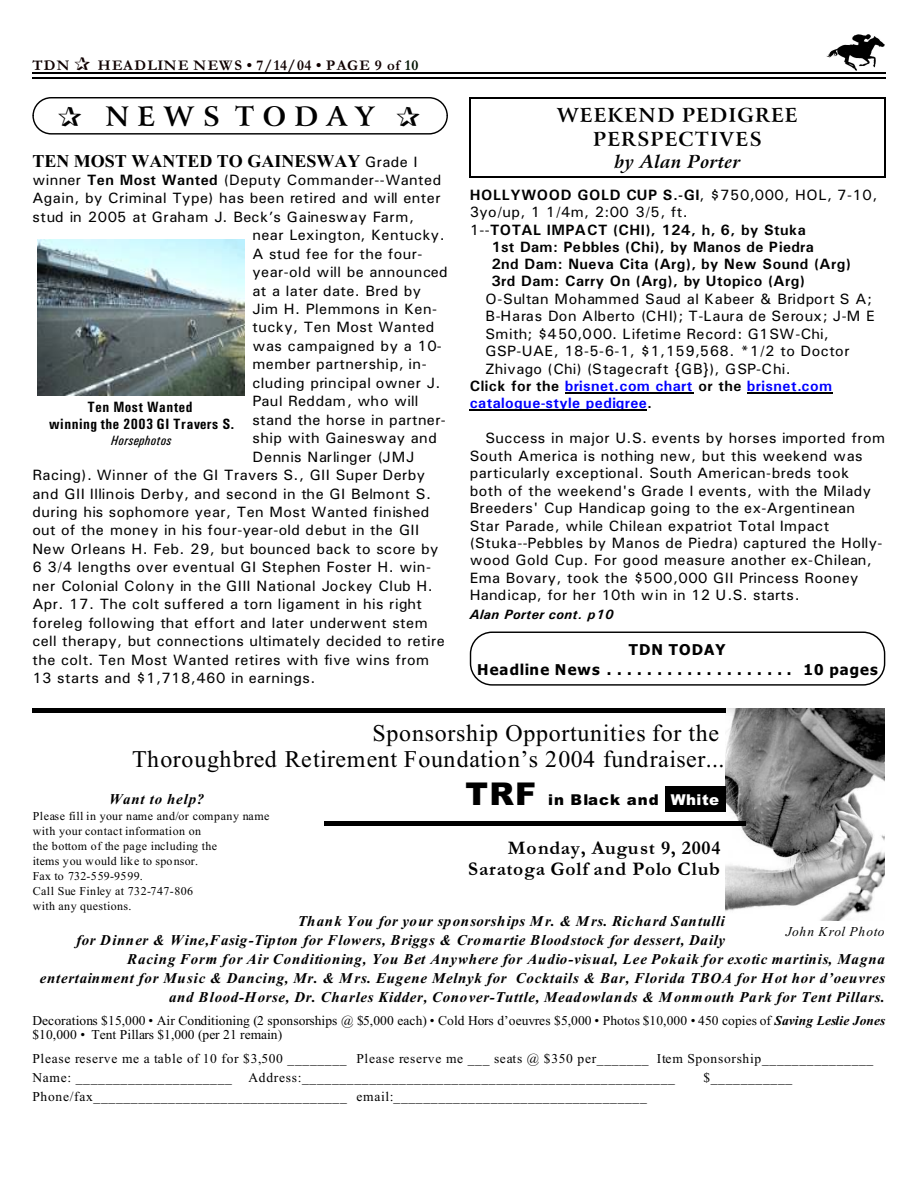
<style>
.page{position:relative;width:918px;height:1188px;background:#fff}
.page>*{position:absolute;margin:0;border:0;box-sizing:border-box;transform-origin:0 0}
.t1{font:700 27px "Arrus BT";letter-spacing:.31em;color:#000}
.t2{font:24px/26px "Times New Roman";letter-spacing:.03em;color:#000;text-align:right}
.t3{font:700 19.5px/21px "Garamond";letter-spacing:.045em;color:#000;text-align:right}
.t4{font:700 19.5px/24.2px "Arrus BT";letter-spacing:.055em;color:#000;text-align:center}
.t5{font:700 18px "Times New Roman";color:#000}
.t6{font:italic 700 18px "Arrus BT";letter-spacing:.02em;color:#000}
.t7{font:15px/17.4px "Univers";letter-spacing:.03em;color:#000}
.t8{font:italic 700 15px "Times New Roman";letter-spacing:.05em;color:#000}
.t9{font:700 15px "Univers";letter-spacing:.03em;color:#000}
.t10{font:italic 700 15px "Times New Roman";letter-spacing:.03em;color:#000}
.t11{font:15px "Univers";letter-spacing:.01em;color:#000}
.t12{font:700 15px "Univers";letter-spacing:.03em;color:#00f}
.t13{font:15px "Univers";letter-spacing:.055em;color:#000}
.t14{font:700 15px/20px "Tahoma";letter-spacing:.07em;color:#000;text-align:center}
.t15{font:15px "Univers";letter-spacing:.05em;color:#000}
.t16{font:700 15px/17.1px "Univers Condensed";letter-spacing:.03em;color:#000;text-align:center}
.t17{font:700 15px "Garamond";letter-spacing:.04em;color:#0f0000}
.t18{font:900 15px "Arial";letter-spacing:.07em;color:#000}
.t19{font:700 15px "Garamond";letter-spacing:.08em;color:#0f0000}
.t20{font:13.5px/19px "Times New Roman";letter-spacing:.055em;color:#000}
.t21{font:13.5px/13.4px "Times New Roman";letter-spacing:.005em;color:#000}
.t22{font:italic 700 13.5px "Univers";letter-spacing:.035em;color:#000}
.t23{font:italic 13.5px "Times New Roman";letter-spacing:.035em;color:#000}
.t24{font:italic 13.5px "Univers Condensed";letter-spacing:.02em;color:#000}
.t25{font:12px/15px "Times New Roman";letter-spacing:.04em;color:#000}
.s1{color:#001400}
.s2{font-family:"Univers";font-weight:400;font-size:15px}
.s3{font-weight:700}
.s4{font-weight:400}
.s5{color:#000}
.s6{font-size:31.35px}
.s7{color:#fff}
.s8{font-weight:700;font-style:italic}
</style>
<div class="page">
<img style="left:826px;top:34px;width:59px;height:36px">
<hr style="left:32px;top:72px;width:853px;height:1px;background:#000">
<hr style="left:32px;top:77px;width:853px;height:2px;background:#000">
<img style="left:726px;top:709px;width:159px;height:211px">
<div style="left:665px;top:786px;width:60px;height:26px;background:#000"></div>
<div style="left:32px;top:708px;width:693px;height:5px;background:#000"></div>
<div style="left:324px;top:821px;width:421px;height:5px;background:#000"></div>
<div style="left:32px;top:97px;width:416px;height:38px;border:1px solid #000;border-radius:18px"></div>
<img style="left:37px;top:239px;width:207px;height:156px">
<hr style="left:470px;top:97px;width:1px;height:80px;background:#000">
<hr style="left:884px;top:97px;width:1px;height:80px;background:#000">
<hr style="left:470px;top:97px;width:415px;height:1px;background:#000">
<hr style="left:470px;top:176px;width:415px;height:1px;background:#000">
<hr style="left:565px;top:393px;width:128px;height:1px;background:#000">
<hr style="left:747px;top:393px;width:86px;height:1px;background:#000">
<hr style="left:470px;top:410px;width:177px;height:1px;background:#000">
<div style="left:470px;top:632px;width:415px;height:54px;border:1px solid #000;border-radius:22px"></div>
<p class="t19" style="left:32px;top:60px;width:39px">TDN</p>
<p class="t17" style="left:98px;top:60px;width:322px">HEADLINE NEWS • 7/14/04 • PAGE 9 of <span class="s1">10</span></p>
<h1 class="t1" style="left:105px;top:105px;width:270px">NEWS TODAY</h1>
<h3 class="t4" style="left:557px;top:104px;width:242px">WEEKEND PEDIGREE<br>PERSPECTIVES</h3>
<p class="t5" style="left:32px;top:154px;width:387px">TEN MOST WANTED TO GAINESWAY <span class="s2">Grade I</span></p>
<p class="t6" style="left:615px;top:154px;width:127px">by Alan Porter</p>
<p class="t7" style="left:32px;top:172px;width:410px">winner <span class="s3">Ten Most Wanted</span> (Deputy Commander--Wanted</p>
<p class="t7" style="left:32px;top:191px;width:410px">Again, by Criminal Type) has been retired and will enter</p>
<p class="t15" style="left:32px;top:211px;width:383px">stud in 2005 at Graham J. Beck’s Gainesway Farm,</p>
<p class="t7" style="left:252px;top:228px;width:194px">near Lexington, Kentucky.</p>
<p class="t7" style="left:252px;top:246px;width:171px">A stud fee for the four-</p>
<p class="t7" style="left:252px;top:265px;width:197px">year-old will be announced</p>
<p class="t7" style="left:252px;top:283px;width:170px">at a later date. Bred by</p>
<p class="t7" style="left:252px;top:301px;width:186px">Jim H. Plemmons in Ken-</p>
<p class="t7" style="left:252px;top:320px;width:184px">tucky, Ten Most Wanted</p>
<p class="t7" style="left:252px;top:338px;width:191px">was campaigned by a 10-</p>
<p class="t7" style="left:252px;top:357px;width:176px">member partnership, in-</p>
<p class="t7" style="left:252px;top:375px;width:189px">cluding principal owner J.</p>
<p class="t11" style="left:252px;top:396px;width:168px">Paul Reddam, who will</p>
<p class="t7" style="left:252px;top:412px;width:195px">stand the horse in partner-</p>
<p class="t7" style="left:252px;top:431px;width:186px">ship with Gainesway and</p>
<p class="t13" style="left:252px;top:451px;width:163px">Dennis Narlinger (JMJ</p>
<p class="t7" style="left:32px;top:468px;width:394px">Racing). Winner of the GI Travers S., GII Super Derby</p>
<p class="t7" style="left:32px;top:486px;width:400px">and GII Illinois Derby, and second in the GI Belmont S.</p>
<p class="t7" style="left:32px;top:504px;width:399px">during his sophomore year, Ten Most Wanted finished</p>
<p class="t7" style="left:32px;top:523px;width:388px">out of the money in his four-year-old debut in the GII</p>
<p class="t7" style="left:32px;top:541px;width:408px">New Orleans H. Feb. 29, but bounced back to score by</p>
<p class="t7" style="left:32px;top:560px;width:400px">6 3/4 lengths over eventual GI Stephen Foster H. win-</p>
<p class="t7" style="left:32px;top:578px;width:402px">ner Colonial Colony in the GIII National Jockey Club H.</p>
<p class="t7" style="left:32px;top:597px;width:391px">Apr. 17. The colt suffered a torn ligament in his right</p>
<p class="t7" style="left:32px;top:615px;width:397px">foreleg following that effort and later underwent stem</p>
<p class="t7" style="left:32px;top:634px;width:414px">cell therapy, but connections ultimately decided to retire</p>
<p class="t7" style="left:32px;top:652px;width:398px">the colt. Ten Most Wanted retires with five wins from</p>
<p class="t7" style="left:32px;top:670px;width:285px">13 starts and $1,718,460 in earnings.</p>
<p class="t9" style="left:470px;top:189px;width:409px">HOLLYWOOD GOLD CUP S.-GI<span class="s4">, $750,000, HOL, 7-10,</span></p>
<p class="t7" style="left:470px;top:205px;width:219px">3yo/up, 1 1/4m, 2:00 3/5, ft.</p>
<p class="t9" style="left:470px;top:224px;width:337px"><span class="s4">1--</span>TOTAL IMPACT (CHI), 124, h, 6, by Stuka</p>
<p class="t9" style="left:491px;top:242px;width:324px">1st Dam: Pebbles (Chi), by Manos de Piedra</p>
<p class="t9" style="left:491px;top:259px;width:361px">2nd Dam: Nueva Cita (Arg), by New Sound (Arg)</p>
<p class="t9" style="left:491px;top:276px;width:315px">3rd Dam: Carry On (Arg), by Utopico (Arg)</p>
<p class="t7" style="left:485px;top:291px;width:388px">O-Sultan Mohammed Saud al Kabeer &amp; Bridport S A;</p>
<p class="t13" style="left:485px;top:311px;width:391px">B-Haras Don Alberto (CHI); T-Laura de Seroux; J-M E</p>
<p class="t11" style="left:485px;top:329px;width:345px">Smith; $450,000. Lifetime Record: G1SW-Chi,</p>
<p class="t7" style="left:485px;top:344px;width:366px">GSP-UAE, 18-5-6-1, $1,159,568. *1/2 to Doctor</p>
<p class="t11" style="left:485px;top:363px;width:307px">Zhivago (Chi) (Stagecraft {GB}), GSP-Chi.</p>
<p class="t12" style="left:470px;top:381px;width:364px"><span class="s5">Click for the</span> brisnet.com chart <span class="s5">or the</span> brisnet.com</p>
<p class="t12" style="left:470px;top:398px;width:184px">catalogue-style pedigree<span class="s5">.</span></p>
<p class="t7" style="left:470px;top:431px;width:417px;text-indent:16px">Success in major U.S. events by horses imported from South America is nothing new, but this weekend was particularly exceptional. South American-breds took both of the weekend's Grade I events, with the Milady Breeders' Cup Handicap going to the ex-Argentinean Star Parade, while Chilean expatriot Total Impact (Stuka--Pebbles by Manos de Piedra) captured the Holly&shy;wood Gold Cup. For good measure another ex-Chilean, Ema Bovary, took the $500,000 GII Princess Rooney Handicap, for her 10th win in 12 U.S. starts.</p>
<p class="t22" style="left:470px;top:610px;width:145px">Alan Porter cont. p10</p>
<p class="t14" style="left:477px;top:641px;width:402px">TDN TODAY<br>Headline News ................... 10 pages</p>
<p class="t16" style="left:49px;top:400px;width:186px">Ten Most Wanted<br>winning the 2003 GI Travers S.</p>
<p class="t24" style="left:111px;top:435px;width:62px">Horsephotos</p>
<h2 class="t2" style="left:132px;top:722px;width:594px">Sponsorship Opportunities for the<br>Thoroughbred Retirement Foundation’s 2004 fundraiser...</h2>
<p class="t18" style="left:465px;top:794px;width:255px"><span class="s6">TRF</span> in Black and <span class="s7">White</span></p>
<h3 class="t3" style="left:468px;top:840px;width:254px">Monday, August 9, 2004<br>Saratoga Golf and Polo Club</h3>
<p class="t10" style="left:298px;top:916px;width:429px">Thank You for your sponsorships Mr. &amp; Mrs. Richard Santulli</p>
<p class="t10" style="left:76px;top:935px;width:650px">for Dinner &amp; Wine,Fasig-Tipton for Flowers, Briggs &amp; Cromartie Bloodstock for dessert, Daily</p>
<p class="t8" style="left:127px;top:954px;width:759px">Racing Form for Air Conditioning, You Bet Anywhere for Audio-visual, Lee Pokaik for exotic martinis, Magna</p>
<p class="t8" style="left:40px;top:973px;width:847px">entertainment for Music &amp; Dancing, Mr. &amp; Mrs. Eugene Melnyk for Cocktails &amp; Bar, Florida TBOA for Hot hor d’oeuvres</p>
<p class="t8" style="left:169px;top:992px;width:717px">and Blood-Horse, Dr. Charles Kidder, Conover-Tuttle, Meadowlands &amp; Monmouth Park for Tent Pillars.</p>
<p class="t21" style="left:32px;top:1016px;width:855px">Decorations $15,000 • Air Conditioning (2 sponsorships @ $5,000 each) • Cold Hors d’oeuvres $5,000 • Photos $10,000 • 450 copies of <span class="s8">Saving Leslie Jones </span>$10,000 • Tent Pillars $1,000 (per 21 remain)</p>
<p class="t8" style="left:109px;top:794px;width:97px">Want to help?</p>
<p class="t25" style="left:33px;top:810px;width:238px">Please fill in your name and/or company name with your contact information on<br>the bottom of the page including the<br>items you would like to sponsor.<br>Fax to 732-559-9599.<br>Call Sue Finley at 732-747-806<br>with any questions.</p>
<p class="t23" style="left:786px;top:927px;width:100px">John Krol Photo</p>
<p class="t20" style="left:32px;top:1050px;width:843px">Please reserve me a table of 10 for $3,500 ________ Please reserve me ___ seats @ $350 per_______ Item Sponsorship_______________<br>Name: _____________________ Address:__________________________________________________</p>
<p class="t21" style="left:703px;top:1072px;width:90px">$___________</p>
<p class="t20" style="left:32px;top:1089px;width:616px">Phone/fax__________________________________ email:__________________________________</p>
</div>
